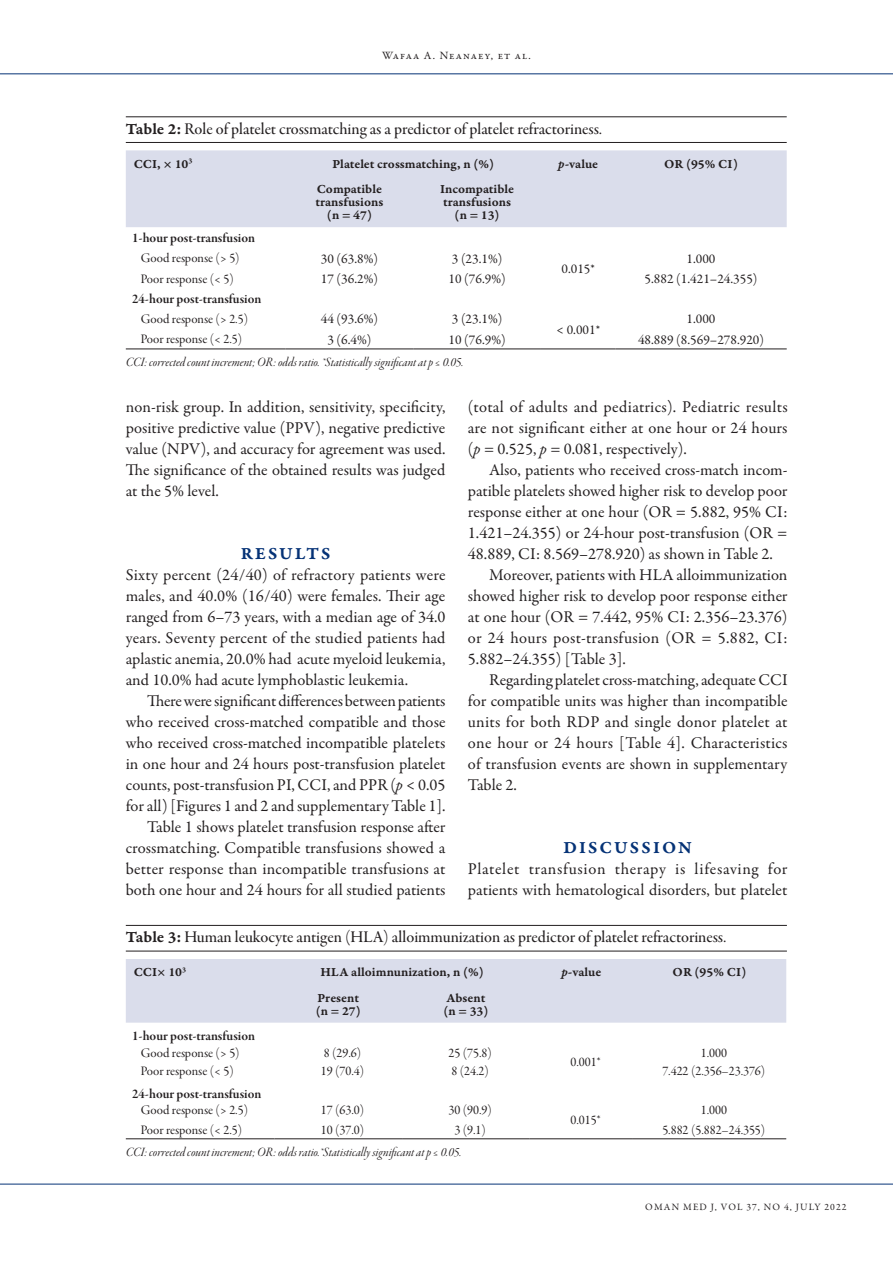
<style>
.page{position:relative;width:893px;height:1263px;background:#fff}
.page>*{position:absolute;margin:0;border:0;box-sizing:border-box;transform-origin:0 0}
.Heading-1{font:18px "Garamond Premr Pro Smbd Capt";letter-spacing:.115em;color:#053276}
.Paragraph_indent{font:16.5px/21px "Garamond Premr Pro";color:#231f20;text-align:justify}
.Paragraph_No-Indent{font:16.5px/21px "Garamond Premr Pro";letter-spacing:.005em;color:#231f20;text-align:justify}
.Table-Caption{font:16.5px "Garamond Premr Pro Med Subh";color:#231f20}
.Paragraph_No-Indent-2{font:16.5px/21px "Garamond Premr Pro";letter-spacing:.03em;color:#231f20}
.Table-Sub{font:13.5px "Garamond Premr Pro It Disp";color:#231f20}
.Table-Text{font:13.5px "Garamond Premr Pro";color:#231f20}
.Table-Sub-Headin{font:13.5px "Garamond Premr Pro Smbd Subh";color:#231f20}
.Table-Sub-Headin-Tex{font:13.2px "Garamond Premr Pro Subh";color:#231f20}
.Table-Header{font:13.2px/13.2px "Garamond Premr Pro Smbd Capt";color:#231f20;text-align:center}
.Table-Header-Left{font:13.2px "Garamond Premr Pro Smbd Capt";color:#231f20}
.t1{font:11.25px "Garamond Premr Pro";letter-spacing:.095em;color:#231f20}
.t2{font:9.75px "Garamond Premr Pro";letter-spacing:.105em;color:#231f20}
.s1{font-family:"Garamond Premr Pro Smbd Capt"}
.s2{font-family:"Garamond Premr Pro Smbd It Capt"}
.s3{font-style:italic}
</style>
<div class="page">
<hr style="left:0;top:74px;width:893px;height:1px;background:#053276">
<hr style="left:0;top:1184px;width:893px;height:1px;background:#053276">
<hr style="left:126px;top:117px;width:661px;height:1px;background:#231f20">
<hr style="left:126px;top:142px;width:661px;height:1px;background:#231f20">
<div style="left:126px;top:150px;width:661px;height:77px;background:#daddeb"></div>
<hr style="left:126px;top:349px;width:160px;height:1px;background:#231f20">
<hr style="left:286px;top:349px;width:127px;height:1px;background:#231f20">
<hr style="left:413px;top:349px;width:128px;height:1px;background:#231f20">
<hr style="left:615px;top:349px;width:172px;height:1px;background:#231f20">
<hr style="left:541px;top:349px;width:74px;height:1px;background:#231f20">
<hr style="left:126px;top:925px;width:661px;height:1px;background:#231f20">
<hr style="left:126px;top:951px;width:661px;height:1px;background:#231f20">
<div style="left:126px;top:959px;width:660px;height:64px;background:#daddeb"></div>
<hr style="left:126px;top:1138px;width:148px;height:1px;background:#231f20">
<hr style="left:274px;top:1138px;width:128px;height:1px;background:#231f20">
<hr style="left:402px;top:1138px;width:128px;height:1px;background:#231f20">
<hr style="left:633px;top:1138px;width:153px;height:1px;background:#231f20">
<hr style="left:530px;top:1138px;width:103px;height:1px;background:#231f20">
<p class="t1" style="left:382px;top:49px;width:150px">Wafaa A. Neanaey, et al.</p>
<p class="Table-Caption" style="left:126px;top:119px;width:478px"><span class="s1">Table 2:</span> Role of platelet crossmatching as a predictor of platelet refractoriness.</p>
<p class="Table-Header-Left" style="left:134px;top:156px;width:60px">CCI, × 10<sup>3</sup></p>
<p class="Table-Header" style="left:332px;top:157px;width:163px">Platelet crossmatching, n (%)</p>
<p class="Table-Header" style="left:558px;top:157px;width:41px"><span class="s2">p-</span>value</p>
<p class="Table-Header" style="left:664px;top:157px;width:75px">OR (95% CI)</p>
<p class="Table-Header" style="left:315px;top:183px;width:69px">Compatible transfusions (n = 47)</p>
<p class="Table-Header" style="left:440px;top:183px;width:75px">Incompatible transfusions (n = 13)</p>
<p class="Table-Sub-Headin" style="left:132px;top:230px;width:124px">1-hour post-transfusion</p>
<p class="Table-Sub-Headin-Tex" style="left:141px;top:250px;width:101px">Good response (&gt; 5)</p>
<p class="Table-Text" style="left:321px;top:250px;width:59px">30 (63.8%)</p>
<p class="Table-Text" style="left:452px;top:250px;width:52px">3 (23.1%)</p>
<p class="Table-Text" style="left:561px;top:260px;width:35px">0.015*</p>
<p class="Table-Text" style="left:686px;top:250px;width:31px">1.000</p>
<p class="Table-Sub-Headin-Tex" style="left:141px;top:271px;width:95px">Poor response (&lt; 5)</p>
<p class="Table-Text" style="left:321px;top:270px;width:59px">17 (36.2%)</p>
<p class="Table-Text" style="left:448px;top:270px;width:59px">10 (76.9%)</p>
<p class="Table-Text" style="left:645px;top:270px;width:114px">5.882 (1.421–24.355)</p>
<p class="Table-Sub-Headin" style="left:132px;top:291px;width:131px">24-hour post-transfusion</p>
<p class="Table-Sub-Headin-Tex" style="left:141px;top:311px;width:109px">Good response (&gt; 2.5)</p>
<p class="Table-Text" style="left:321px;top:311px;width:59px">44 (93.6%)</p>
<p class="Table-Text" style="left:452px;top:311px;width:52px">3 (23.1%)</p>
<p class="Table-Text" style="left:556px;top:321px;width:46px">&lt; 0.001*</p>
<p class="Table-Text" style="left:686px;top:311px;width:31px">1.000</p>
<p class="Table-Sub-Headin-Tex" style="left:141px;top:332px;width:103px">Poor response (&lt; 2.5)</p>
<p class="Table-Text" style="left:327px;top:331px;width:46px">3 (6.4%)</p>
<p class="Table-Text" style="left:448px;top:331px;width:59px">10 (76.9%)</p>
<p class="Table-Text" style="left:638px;top:331px;width:128px">48.889 (8.569–278.920)</p>
<p class="Table-Sub" style="left:126px;top:355px;width:339px">CCI: corrected count increment; OR: odds ratio. *Statistically significant at p ≤ 0.05.</p>
<p class="Paragraph_indent" style="left:126px;top:397px;width:321px">non-risk group. In addition, sensitivity, specificity, positive predictive value (PPV), negative predictive value (NPV), and accuracy for agreement was used.<br>The significance of the obtained results was judged at the 5% level.</p>
<p class="Heading-1" style="left:241px;top:543px;width:91px">RESULTS</p>
<p class="Paragraph_No-Indent" style="left:126px;top:565px;width:321px">Sixty percent (24/40) of refractory patients were males, and 40.0% (16/40) were females. Their age ranged from 6–73 years, with a median age of 34.0 years. Seventy percent of the studied patients had aplastic anemia, 20.0% had acute myeloid leukemia, and 10.0% had acute lymphoblastic leukemia.</p>
<p class="Paragraph_indent" style="left:126px;top:691px;width:321px;text-indent:21px">There were significant differences between patients who received cross-matched compatible and those who received cross-matched incompatible platelets in one hour and 24 hours post-transfusion platelet counts, post-transfusion PI, CCI, and PPR (<span class="s3">p</span> &lt; 0.05 for all) [Figures 1 and 2 and supplementary Table 1].</p>
<p class="Paragraph_indent" style="left:126px;top:817px;width:321px;text-indent:21px">Table 1 shows platelet transfusion response after crossmatching. Compatible transfusions showed a better response than incompatible transfusions at both one hour and 24 hours for all studied patients</p>
<p class="Paragraph_indent" style="left:468px;top:397px;width:321px">(total of adults and pediatrics). Pediatric results are not significant either at one hour or 24 hours (<span class="s3">p =</span> 0.525, <span class="s3">p =</span> 0.081, respectively).</p>
<p class="Paragraph_indent" style="left:468px;top:460px;width:321px;text-indent:21px">Also, patients who received cross-match incom&shy;patible platelets showed higher risk to develop poor response either at one hour (OR = 5.882, 95% CI:<br>1.421–24.355) or 24-hour post-transfusion (OR = 48.889, CI: 8.569–278.920) as shown in Table 2.</p>
<p class="Paragraph_indent" style="left:468px;top:565px;width:321px;text-indent:21px">Moreover, patients with HLA alloimmunization showed higher risk to develop poor response either at one hour (OR = 7.442, 95% CI: 2.356–23.376) or 24 hours post-transfusion (OR = 5.882, CI:<br>5.882–24.355) [Table 3].</p>
<p class="Paragraph_indent" style="left:468px;top:670px;width:321px;text-indent:21px">Regarding platelet cross-matching, adequate CCI for compatible units was higher than incompatible units for both RDP and single donor platelet at one hour or 24 hours [Table 4]. Characteristics of transfusion events are shown in supplementary Table 2.</p>
<p class="Heading-1" style="left:563px;top:837px;width:130px">DISCUSSION</p>
<p class="Paragraph_No-Indent-2" style="left:468px;top:859px;width:321px">Platelet transfusion therapy is lifesaving for patients with hematological disorders, but platelet</p>
<p class="Table-Caption" style="left:126px;top:928px;width:602px"><span class="s1">Table 3:</span> Human leukocyte antigen (HLA) alloimmunization as predictor of platelet refractoriness.</p>
<p class="Table-Header-Left" style="left:134px;top:964px;width:54px">CCI× 10<sup>3</sup></p>
<p class="Table-Header" style="left:320px;top:966px;width:165px">HLA alloimnunization, n (%)</p>
<p class="Table-Header" style="left:561px;top:966px;width:41px"><span class="s2">p-</span>value</p>
<p class="Table-Header" style="left:673px;top:966px;width:75px">OR (95% CI)</p>
<p class="Table-Header" style="left:316px;top:991px;width:47px;text-align:left">Present (n = 27)</p>
<p class="Table-Header" style="left:443px;top:991px;width:47px;text-align:left">Absent (n = 33)</p>
<p class="Table-Sub-Headin" style="left:132px;top:1028px;width:124px">1-hour post-transfusion</p>
<p class="Table-Sub-Headin-Tex" style="left:141px;top:1045px;width:101px">Good response (&gt; 5)</p>
<p class="Table-Sub-Headin-Tex" style="left:324px;top:1045px;width:39px">8 (29.6)</p>
<p class="Table-Sub-Headin-Tex" style="left:448px;top:1045px;width:45px">25 (75.8)</p>
<p class="Table-Sub-Headin-Tex" style="left:571px;top:1054px;width:32px">0.001*</p>
<p class="Table-Sub-Headin-Tex" style="left:701px;top:1045px;width:28px">1.000</p>
<p class="Table-Sub-Headin-Tex" style="left:141px;top:1064px;width:95px">Poor response (&lt; 5)</p>
<p class="Table-Sub-Headin-Tex" style="left:321px;top:1064px;width:45px">19 (70.4)</p>
<p class="Table-Sub-Headin-Tex" style="left:451px;top:1064px;width:39px">8 (24.2)</p>
<p class="Table-Sub-Headin-Tex" style="left:662px;top:1064px;width:104px">7.422 (2.356–23.376)</p>
<p class="Table-Sub-Headin" style="left:132px;top:1085px;width:131px">24-hour post-transfusion</p>
<p class="Table-Sub-Headin-Tex" style="left:141px;top:1102px;width:109px">Good response (&gt; 2.5)</p>
<p class="Table-Sub-Headin-Tex" style="left:321px;top:1102px;width:45px">17 (63.0)</p>
<p class="Table-Sub-Headin-Tex" style="left:448px;top:1102px;width:45px">30 (90.9)</p>
<p class="Table-Sub-Headin-Tex" style="left:571px;top:1112px;width:32px">0.015*</p>
<p class="Table-Sub-Headin-Tex" style="left:701px;top:1102px;width:28px">1.000</p>
<p class="Table-Sub-Headin-Tex" style="left:141px;top:1122px;width:103px">Poor response (&lt; 2.5)</p>
<p class="Table-Sub-Headin-Tex" style="left:321px;top:1122px;width:45px">10 (37.0)</p>
<p class="Table-Sub-Headin-Tex" style="left:454px;top:1122px;width:33px">3 (9.1)</p>
<p class="Table-Sub-Headin-Tex" style="left:662px;top:1122px;width:104px">5.882 (5.882–24.355)</p>
<p class="Table-Sub" style="left:126px;top:1145px;width:337px">CCI: corrected count increment; OR: odds ratio.*Statistically significant at p ≤ 0.05.</p>
<p class="t2" style="left:645px;top:1201px;width:19px">Oman</p>
<p class="t2" style="left:683px;top:1201px;width:46px">med J, vol</p>
<p class="t2" style="left:746px;top:1201px;width:27px">37, no</p>
<p class="t2" style="left:784px;top:1201px;width:64px">4, July 2022</p>
</div>
